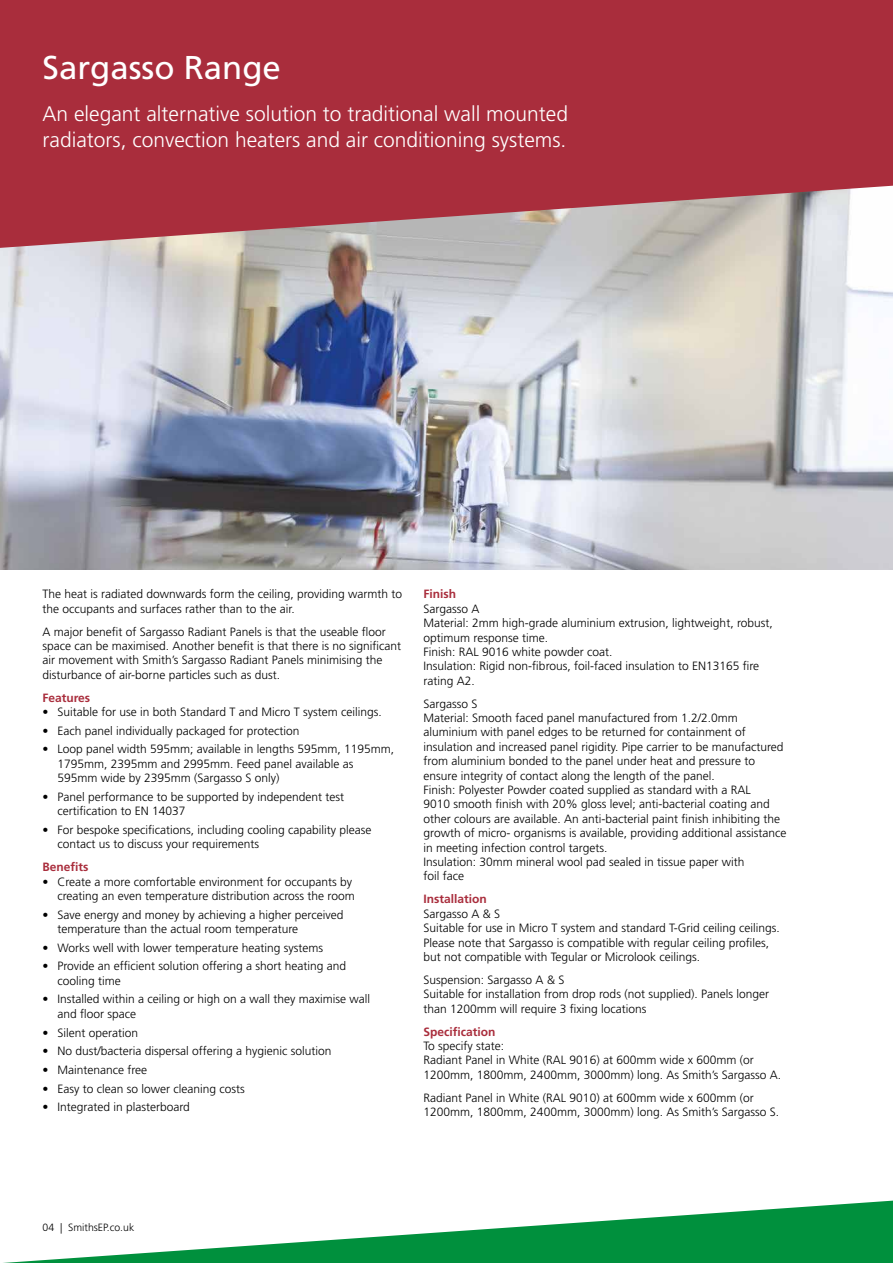
<style>
.page{position:relative;width:893px;height:1263px;background:#fff}
.page>*{position:absolute;margin:0;border:0;box-sizing:border-box;transform-origin:0 0}
.t1{font:33px "Frutiger LT Std";color:#fff}
.t2{font:300 21px/25.5px "Frutiger LT Std";color:#fff}
.t3{font:300 12px/14.4px "Frutiger LT Std";color:#000}
.t4{font:700 12px "Frutiger LT Std";color:#a92d3c}
.t5{font:300 10.5px "Frutiger LT Std";color:#000}
</style>
<div class="page">
<img style="left:0;top:248px;width:892px;height:322px">
<svg style="left:3px;top:1200px;width:890px;height:63px"></svg>
<svg style="left:0;top:0;width:893px;height:248px;background:#ac404c"></svg>
<h1 class="t1" style="left:43px;top:48px;width:240px">Sargasso Range</h1>
<h2 class="t2" style="left:43px;top:102px;width:527px">An elegant alternative solution to traditional wall mounted radiators, convection heaters and air conditioning systems.</h2>
<p class="t3" style="left:43px;top:587px;width:361px">The heat is radiated downwards form the ceiling, providing warmth to the occupants and surfaces rather than to the air.</p>
<p class="t3" style="left:43px;top:624px;width:360px">A major benefit of Sargasso Radiant Panels is that the useable floor space can be maximised. Another benefit is that there is no significant air movement with Smith’s Sargasso Radiant Panels minimising the disturbance of air-borne particles such as dust.</p>
<p class="t4" style="left:43px;top:690px;width:49px">Features</p>
<p class="t3" style="left:43px;top:705px;width:341px">• Suitable for use in both Standard T and Micro T system ceilings.</p>
<p class="t3" style="left:43px;top:724px;width:258px">• Each panel individually packaged for protection</p>
<p class="t3" style="left:58px;top:742px;width:338px;text-indent:-15px">• Loop panel width 595mm; available in lengths 595mm, 1195mm,<br>1795mm, 2395mm and 2995mm. Feed panel available as<br>595mm wide by 2395mm (Sargasso S only)</p>
<p class="t3" style="left:58px;top:790px;width:288px;text-indent:-15px">• Panel performance to be supported by independent test certification to EN 14037</p>
<p class="t3" style="left:58px;top:823px;width:316px;text-indent:-15px">• For bespoke specifications, including cooling capability please contact us to discuss your requirements</p>
<p class="t4" style="left:43px;top:860px;width:48px">Benefits</p>
<p class="t3" style="left:43px;top:874px;width:314px;text-align:right">• Create a more comfortable environment for occupants by creating an even temperature distribution across the room</p>
<p class="t3" style="left:58px;top:907px;width:287px;text-indent:-15px">• Save energy and money by achieving a higher perceived temperature than the actual room temperature</p>
<p class="t3" style="left:43px;top:941px;width:282px">• Works well with lower temperature heating systems</p>
<p class="t3" style="left:58px;top:959px;width:290px;text-indent:-15px">• Provide an efficient solution offering a short heating and cooling time</p>
<p class="t3" style="left:58px;top:992px;width:314px;text-indent:-15px">• Installed within a ceiling or high on a wall they maximise wall and floor space</p>
<p class="t3" style="left:43px;top:1025px;width:97px">• Silent operation</p>
<p class="t3" style="left:43px;top:1044px;width:290px">• No dust/bacteria dispersal offering a hygienic solution</p>
<p class="t3" style="left:43px;top:1063px;width:106px">• Maintenance free</p>
<p class="t3" style="left:43px;top:1081px;width:204px">• Easy to clean so lower cleaning costs</p>
<p class="t3" style="left:43px;top:1100px;width:149px">• Integrated in plasterboard</p>
<p class="t4" style="left:424px;top:587px;width:34px">Finish</p>
<p class="t3" style="left:424px;top:601px;width:351px">Sargasso A<br>Material: 2mm high-grade aluminium extrusion, lightweight, robust, optimum response time.<br>Finish: RAL 9016 white powder coat.<br>Insulation: Rigid non-fibrous, foil-faced insulation to EN13165 fire rating A2.</p>
<p class="t3" style="left:424px;top:696px;width:364px">Sargasso S<br>Material: Smooth faced panel manufactured from 1.2/2.0mm aluminium with panel edges to be returned for containment of insulation and increased panel rigidity. Pipe carrier to be manufactured from aluminium bonded to the panel under heat and pressure to ensure integrity of contact along the length of the panel.<br>Finish: Polyester Powder coated supplied as standard with a RAL<br>9010 smooth finish with 20% gloss level; anti-bacterial coating and other colours are available. An anti-bacterial paint finish inhibiting the growth of micro- organisms is available, providing additional assistance in meeting infection control targets.<br>Insulation: 30mm mineral wool pad sealed in tissue paper with<br>foil face</p>
<p class="t4" style="left:424px;top:892px;width:65px">Installation</p>
<p class="t3" style="left:424px;top:906px;width:358px">Sargasso A &amp; S<br>Suitable for use in Micro T system and standard T-Grid ceiling ceilings.<br>Please note that Sargasso is compatible with regular ceiling profiles, but not compatible with Tegular or Microlook ceilings.</p>
<p class="t3" style="left:424px;top:973px;width:347px">Suspension: Sargasso A &amp; S<br>Suitable for installation from drop rods (not supplied). Panels longer than 1200mm will require 3 fixing locations</p>
<p class="t4" style="left:424px;top:1024px;width:74px">Specification</p>
<p class="t3" style="left:424px;top:1039px;width:359px">To specify state:<br>Radiant Panel in White (RAL 9016) at 600mm wide x 600mm (or<br>1200mm, 1800mm, 2400mm, 3000mm) long. As Smith’s Sargasso A.</p>
<p class="t3" style="left:424px;top:1090px;width:357px">Radiant Panel in White (RAL 9010) at 600mm wide x 600mm (or<br>1200mm, 1800mm, 2400mm, 3000mm) long. As Smith’s Sargasso S.</p>
<p class="t5" style="left:43px;top:1221px;width:93px">04 | SmithsEP.co.uk</p>
</div>
